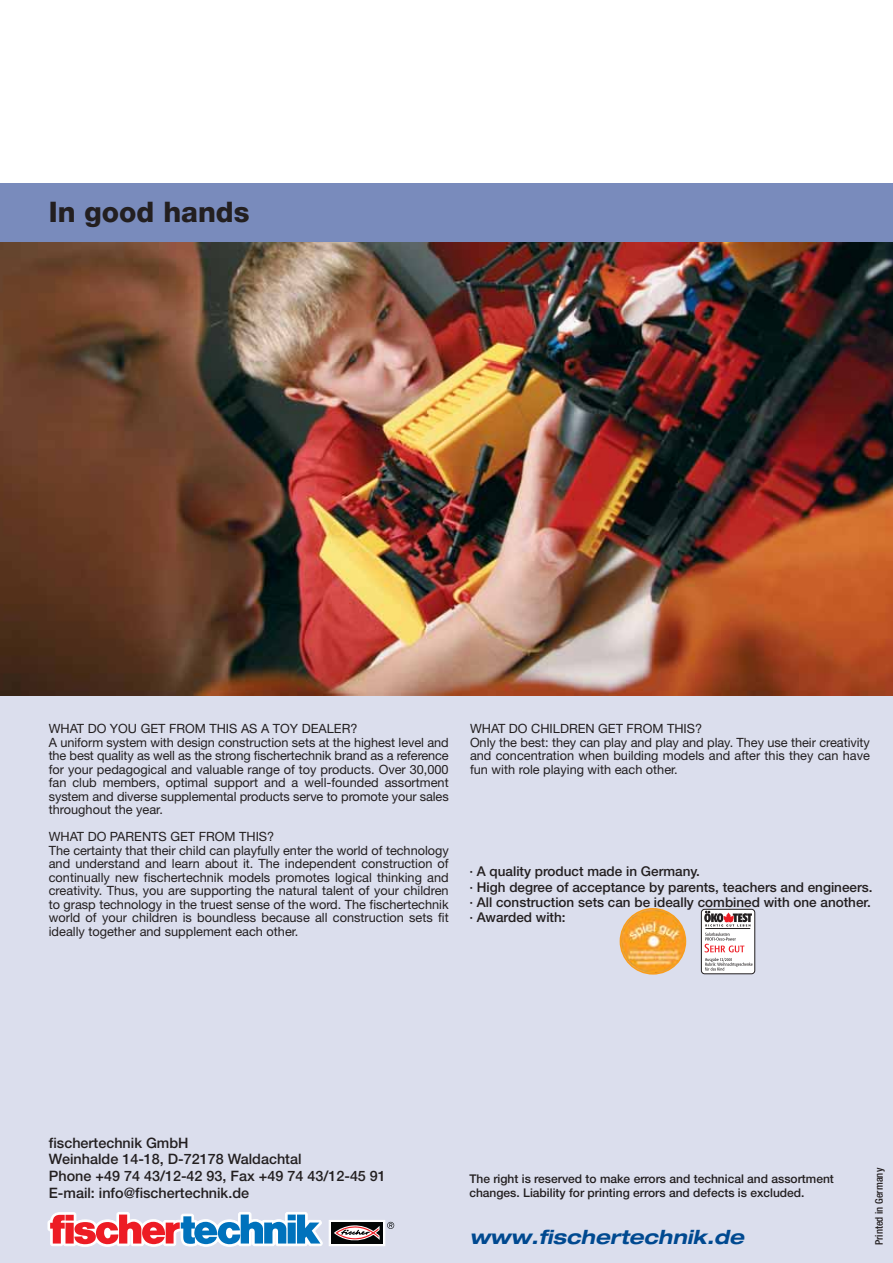
<style>
.page{position:relative;width:893px;height:1263px;background:#fff}
.page>*{position:absolute;margin:0;border:0;box-sizing:border-box;transform-origin:0 0}
.t1{font:800 28.35px "Helvetica Neue LT Std";color:#231f20}
.t2{font:italic 700 expanded 19.5px "Helvetica Neue LT Std";color:#004990}
.t3{font:500 14.4px/16.5px "Helvetica Neue LT Std";color:#231f20}
.t4{font:500 13.5px/15.3px "Helvetica Neue LT Std";color:#231f20}
.t5{font:12.75px/13.5px "Helvetica Neue LT Std";color:#231f20}
.t6{font:500 12px/13.8px "Helvetica Neue LT Std";color:#231f20}
.t7{font:500 condensed 10.5px "Helvetica Neue LT Std";color:#231f20}
</style>
<div class="page">
<div style="left:0;top:242px;width:893px;height:1021px;background:#dbdeed"></div>
<img style="left:0;top:242px;width:892px;height:454px">
<hr style="left:892px;top:0;width:1px;height:208px;background:#004990">
<div style="left:701px;top:909px;width:54px;height:65px;background:#fff;border:1px solid #231f20;border-radius:3px"></div>
<hr style="left:705px;top:928px;width:45px;height:1px;background:#231f20">
<svg style="left:704px;top:910px;width:48px;height:16px"></svg>
<svg style="left:704px;top:932px;width:48px;height:38px"></svg>
<div style="left:0;top:183px;width:893px;height:59px;background:#798bbc"></div>
<img style="left:620px;top:909px;width:65px;height:65px;border-radius:50%">
<div style="left:619px;top:908px;width:67px;height:66px;border:2px solid #f99d1c;border-radius:50%"></div>
<svg style="left:47px;top:1212px;width:276px;height:35px"></svg>
<svg style="left:387px;top:1222px;width:7px;height:7px"></svg>
<div style="left:329px;top:1220px;width:56px;height:26px;background:#020505;border:1px solid #fff"></div>
<svg style="left:334px;top:1225px;width:45px;height:16px"></svg>
<svg style="left:892px;top:242px;width:1px;height:454px"></svg>
<h1 class="t1" style="left:49px;top:202px;width:202px">In good hands</h1>
<p class="t5" style="left:49px;top:723px;width:401px">WHAT DO YOU GET FROM THIS AS A TOY DEALER?<br>A uniform system with design construction sets at the highest level and the best quality as well as the strong fischertechnik brand as a reference for your pedagogical and valuable range of toy products. Over 30,000 fan club members, optimal support and a well-founded assortment system and diverse supplemental products serve to promote your sales throughout the year.</p>
<p class="t5" style="left:49px;top:831px;width:401px">WHAT DO PARENTS GET FROM THIS?<br>The certainty that their child can playfully enter the world of technology and understand and learn about it. The independent construction of continually new fischertechnik models promotes logical thinking and creativity. Thus, you are supporting the natural talent of your children to grasp technology in the truest sense of the word. The fischertechnik world of your children is boundless because all construction sets fit ideally together and supplement each other.</p>
<p class="t5" style="left:470px;top:723px;width:401px">WHAT DO CHILDREN GET FROM THIS?<br>Only the best: they can play and play and play. They use their creativity and concentration when building models and after this they can have fun with role playing with each other.</p>
<p class="t4" style="left:469px;top:865px;width:405px">· A quality product made in Germany.<br>· High degree of acceptance by parents, teachers and engineers. · All construction sets can be ideally combined with one another. · Awarded with:</p>
<p class="t3" style="left:49px;top:1136px;width:338px">fischertechnik GmbH<br>Weinhalde 14-18, D-72178 Waldachtal<br>Phone +49 74 43/12-42 93, Fax +49 74 43/12-45 91<br>E-mail: info@fischertechnik.de</p>
<p class="t6" style="left:469px;top:1173px;width:366px">The right is reserved to make errors and technical and assortment changes. Liability for printing errors and defects is excluded.</p>
<h2 class="t2" style="left:469px;top:1225px;width:276px">www.fischertechnik.de</h2>
<p class="t7" style="left:873px;top:1245px;width:79px;rotate:-90deg">Printed in Germany</p>
</div>
